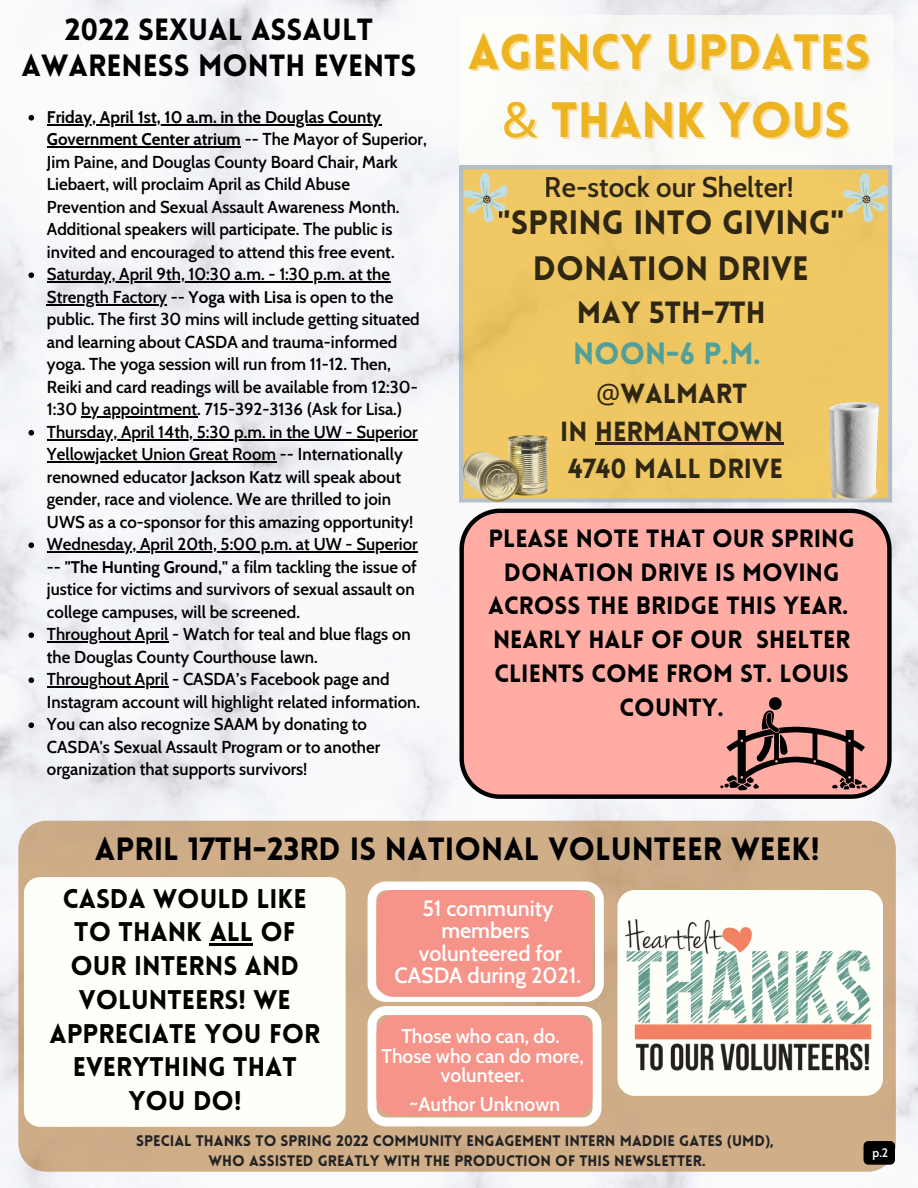
<style>
.page{position:relative;width:918px;height:1188px;background:#fff}
.page>*{position:absolute;margin:0;border:0;box-sizing:border-box;transform-origin:0 0}
.t1{font:900 48.6px "Lovelo";color:#eeb420}
.t2{font:900 33px/45.9px "Lovelo";color:#000;text-align:center}
.t3{font:900 31.5px "Lovelo";color:#000}
.t4{font:900 30px/36px "Lovelo";color:#000;text-align:center}
.t5{font:900 30px "Lovelo";color:#2c96a7}
.t6{font:600 27.6px "Cabin";color:#000}
.t7{font:900 27px/37.7px "Lovelo";color:#000;text-align:center}
.t8{font:900 26.4px/33.8px "Lovelo";color:#000;text-align:center}
.t9{font:900 24.45px/33.8px "Lovelo";color:#000;text-align:center}
.t10{font:600 21.6px/22.4px "Cabin";color:#fff;text-align:center}
.t11{font:600 19.35px/19.8px "Cabin";color:#fff;text-align:center}
.t12{font:600 16.8px/22.5px "Cabin";color:#000}
.t13{font:900 15px "Lovelo";color:#222}
.t14{font:600 12px "Cabin";color:#fff}
.s1{font-weight:700}
.s2{font-family:"Noto Sans";font-weight:400}
.s3{font-family:"Noto Sans";font-weight:700}
</style>
<div class="page">
<img style="left:0;top:0;width:918px;height:1188px">
<div style="left:18px;top:821px;width:878px;height:351px;background:#cfad88;border-radius:28px"></div>
<div style="left:24px;top:877px;width:322px;height:250px;background:#fffff9;border-radius:16px"></div>
<hr style="left:210px;top:944px;width:43px;height:2px;background:#000">
<div style="left:617px;top:890px;width:266px;height:206px;background:#fffff9;border-radius:17px"></div>
<svg style="left:368px;top:882px;width:236px;height:244px"></svg>
<div style="left:376px;top:890px;width:216px;height:107px;background:#f79489;border-radius:16px"></div>
<div style="left:461px;top:167px;width:429px;height:333px;background:#efc864"></div>
<svg style="left:888px;top:498px;width:4px;height:5px"></svg>
<hr style="left:459px;top:169px;width:4px;height:329px;background:#b7c0c8">
<svg style="left:459px;top:498px;width:4px;height:5px"></svg>
<hr style="left:888px;top:169px;width:4px;height:329px;background:#b7c0c8">
<div style="left:463px;top:498px;width:425px;height:5px;background:#b4bec7"></div>
<hr style="left:463px;top:165px;width:425px;height:4px;background:#b6bfc8">
<hr style="left:595px;top:443px;width:188px;height:2px;background:#000">
<div style="left:459px;top:15px;width:433px;height:150px;background:#fffff9"></div>
<img style="left:463px;top:435px;width:85px;height:67px">
<img style="left:827px;top:402px;width:53px;height:101px">
<div style="left:864px;top:1141px;width:31px;height:24px;background:#000;border-radius:5px"></div>
<svg style="left:459px;top:165px;width:49px;height:57px"></svg>
<svg style="left:843px;top:165px;width:49px;height:57px"></svg>
<svg style="left:459px;top:509px;width:433px;height:290px;fill:#ffada4"></svg>
<img style="left:625px;top:919px;width:247px;height:152px">
<svg style="left:720px;top:696px;width:147px;height:94px"></svg>
<svg style="left:29px;top:115px;width:5px;height:6px"></svg>
<hr style="left:47px;top:124px;width:334px;height:1px;background:#000">
<hr style="left:47px;top:146px;width:194px;height:2px;background:#000">
<svg style="left:29px;top:272px;width:5px;height:6px"></svg>
<hr style="left:47px;top:281px;width:343px;height:2px;background:#000">
<hr style="left:47px;top:304px;width:120px;height:1px;background:#000">
<hr style="left:81px;top:416px;width:116px;height:2px;background:#000">
<svg style="left:29px;top:430px;width:5px;height:6px"></svg>
<hr style="left:47px;top:439px;width:371px;height:1px;background:#000">
<hr style="left:47px;top:461px;width:229px;height:2px;background:#000">
<svg style="left:29px;top:542px;width:5px;height:6px"></svg>
<hr style="left:47px;top:551px;width:371px;height:2px;background:#000">
<svg style="left:29px;top:632px;width:5px;height:6px"></svg>
<hr style="left:47px;top:641px;width:121px;height:2px;background:#000">
<svg style="left:29px;top:677px;width:5px;height:6px"></svg>
<hr style="left:47px;top:686px;width:121px;height:2px;background:#000">
<svg style="left:29px;top:722px;width:5px;height:6px"></svg>
<p class="t4" style="left:22px;top:14px;width:396px">2022 SEXUAL ASSAULT<br>AWARENESS MONTH EVENTS</p>
<p class="t12" style="left:47px;top:106px;width:381px"><span class="s1">Friday, April 1st, 10 a.m. in the Douglas County Government Center atrium</span> -- The Mayor of Superior, Jim Paine, and Douglas County Board Chair, Mark Liebaert, will proclaim April as Child Abuse Prevention and Sexual Assault Awareness Month.<br>Additional speakers will participate. The public is invited and encouraged to attend this free event.</p>
<p class="t12" style="left:47px;top:263px;width:374px">Saturday, April 9th, 10:30 a.m. - 1:30 p.m. at the Strength Factory -- <span class="s1">Yoga with Lisa</span> is open to the public. The first 30 mins will include getting situated and learning about CASDA and trauma-informed yoga. The yoga session will run from 11-12. Then, Reiki and card readings will be available from 12:30- 1:30 by appointment. 715-392-3136 (Ask for Lisa.)</p>
<p class="t12" style="left:47px;top:421px;width:372px">Thursday, April 14th, 5:30 p.m. in the UW - Superior Yellowjacket Union Great Room -- Internationally renowned educator <span class="s1">Jackson Katz</span> will speak about gender, race and violence. We are thrilled to join UWS as a co-sponsor for this amazing opportunity!</p>
<p class="t12" style="left:47px;top:533px;width:372px">Wednesday, April 20th, 5:00 p.m. at UW - Superior -- <span class="s1">"The Hunting Ground,"</span> a film tackling the issue of justice for victims and survivors of sexual assault on college campuses, will be screened.</p>
<p class="t12" style="left:47px;top:623px;width:365px">Throughout April - Watch for teal and blue flags on the Douglas County Courthouse lawn.</p>
<p class="t12" style="left:47px;top:668px;width:375px">Throughout April - CASDA’s Facebook page and<br>Instagram account will highlight related information.</p>
<p class="t12" style="left:47px;top:713px;width:335px">You can also recognize SAAM by donating to<br>CASDA's Sexual Assault Program or to another organization that supports survivors!</p>
<p class="t1" style="left:468px;top:33px;width:404px">AGENCY UPDATES</p>
<p class="t1" style="left:502px;top:100px;width:350px"><span class="s2">&amp;</span> THANK YOUS</p>
<h3 class="t6" style="left:545px;top:170px;width:251px">Re-stock our Shelter!</h3>
<h2 class="t2" style="left:498px;top:203px;width:347px">"SPRING INTO GIVING"<br>DONATION DRIVE</h2>
<h3 class="t4" style="left:577px;top:297px;width:190px">MAY 5TH-7TH</h3>
<h3 class="t5" style="left:573px;top:342px;width:189px">NOON-6 P.M.</h3>
<h3 class="t7" style="left:560px;top:377px;width:224px"><span class="s2">@</span>WALMART<br>IN HERMANTOWN<br>4740 MALL DRIVE</h3>
<p class="t9" style="left:488px;top:524px;width:368px">PLEASE NOTE THAT OUR SPRING<br>DONATION DRIVE IS MOVING<br>ACROSS THE BRIDGE THIS YEAR.</p>
<p class="t9" style="left:493px;top:625px;width:359px">NEARLY HALF OF OUR SHELTER<br>CLIENTS COME FROM ST. LOUIS<br>COUNTY.</p>
<p class="t3" style="left:95px;top:837px;width:726px">APRIL 17TH-23RD IS NATIONAL VOLUNTEER WEEK!</p>
<p class="t8" style="left:49px;top:884px;width:272px">CASDA WOULD LIKE<br>TO THANK ALL OF<br>OUR INTERNS AND<br>VOLUNTEERS! WE<br>APPRECIATE YOU FOR<br>EVERYTHING THAT<br>YOU DO!</p>
<p class="t10" style="left:395px;top:897px;width:188px">51 community members volunteered for<br>CASDA during 2021.</p>
<p class="t11" style="left:401px;top:1026px;width:160px">Those who can, do.</p>
<p class="t11" style="left:381px;top:1046px;width:204px">Those who can do more, volunteer.</p>
<p class="t11" style="left:410px;top:1094px;width:152px">~Author Unknown</p>
<p class="t13" style="left:136px;top:1135px;width:639px">SPECIAL THANKS TO SPRING 2022 COMMUNITY ENGAGEMENT INTERN MADDIE GATES <span class="s3">(</span>UMD<span class="s3">)</span>,</p>
<p class="t13" style="left:209px;top:1155px;width:499px">WHO ASSISTED GREATLY WITH THE PRODUCTION OF THIS NEWSLETTER.</p>
<p class="t14" style="left:873px;top:1145px;width:17px">p.2</p>
</div>
